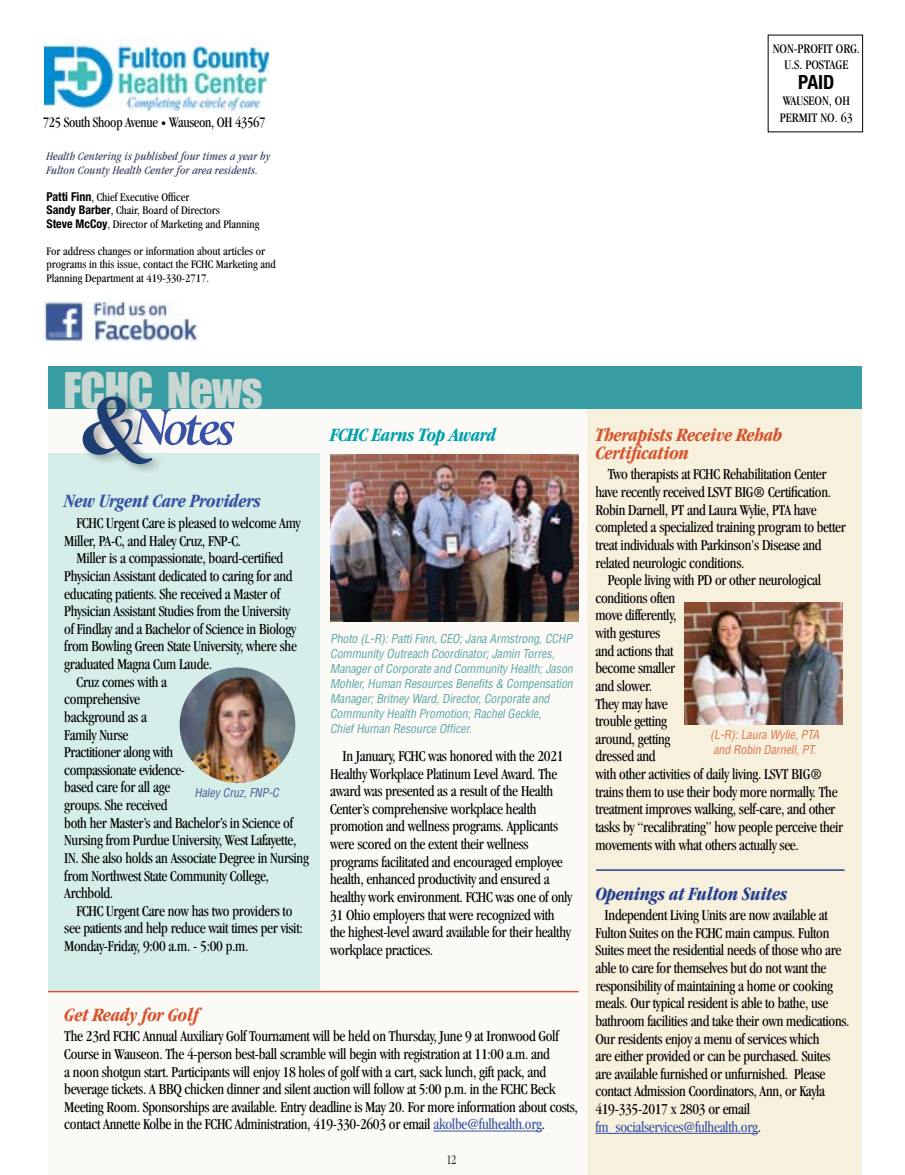
<style>
.page{position:relative;width:905px;height:1175px;background:#fff}
.page>*{position:absolute;margin:0;border:0;box-sizing:border-box;transform-origin:0 0}
.t1{font:italic 700 61.5px "Perpetua";letter-spacing:-.08em;color:#3953a4;scale:.92 1}
.t2{font:45px "Impact";letter-spacing:-.02em;color:#c8d7d2}
.t3{font:italic 700 condensed 19.5px/17.7px "Garamond";letter-spacing:-.02em;color:#d7552e}
.t4{font:italic 700 condensed 19.5px "Garamond";letter-spacing:-.02em;color:#3953a4}
.t5{font:italic 700 condensed 19.5px "Garamond";letter-spacing:-.02em;color:#25408f}
.t6{font:italic 700 condensed 19.5px "Garamond";letter-spacing:-.02em;color:#00a1ad}
.t7{font:700 condensed 19.5px "Helvetica Neue";color:#000}
.t8{font:condensed 15.6px/17.5px "Garamond";letter-spacing:-.02em;color:#000}
.t9{font:condensed 15px "Garamond";letter-spacing:-.02em;color:#000;scale:.95 1}
.t10{font:condensed 13.65px/16.5px "Garamond";color:#000;text-align:center}
.t11{font:condensed 13.5px/16.5px "Garamond";color:#000}
.t12{font:300 condensed 13.5px "Garamond";color:#000}
.t13{font:condensed 12.3px "Garamond";color:#000}
.t14{font:italic condensed 12px/15px "Helvetica";color:#5ea6a8}
.t15{font:condensed 12px/13.5px "Garamond";color:#000}
.t16{font:italic condensed 12px/13.5px "Garamond";letter-spacing:.01em;color:#353e5d}
.t17{font:italic condensed 12px/15px "Helvetica";color:#de744e}
.t18{font:italic condensed 12px "Helvetica";color:#4f5b9e}
.s1{font-size:12px}
.s2{font-family:"Helvetica Neue";font-weight:700}
.s3{font-size:97.5px;color:#1d3e73}
.s4{color:#3953a4}
</style>
<div class="page">
<div style="left:47px;top:453px;width:272px;height:538px;background:#d5eeea"></div>
<div style="left:587px;top:408px;width:276px;height:766px;background:#f7f0dd"></div>
<img style="left:45px;top:39px;width:223px;height:72px">
<img style="left:43px;top:301px;width:156px;height:41px">
<div style="left:46px;top:366px;width:816px;height:43px;background:#379da2"></div>
<div style="left:80px;top:391px;width:86px;height:82px;background:#000;opacity:.39"></div>
<div style="left:861px;top:342px;width:13px;height:832px;background:#fff"></div>
<img style="left:180px;top:667px;width:115px;height:116px;border-radius:58px">
<hr style="left:595px;top:1132px;width:162px;height:1px;background:#3953a4">
<hr style="left:433px;top:1130px;width:108px;height:1px;background:#3953a4">
<img style="left:330px;top:454px;width:248px;height:167px">
<img style="left:684px;top:602px;width:158px;height:123px">
<hr style="left:596px;top:869px;width:248px;height:1px;background:#25408f">
<hr style="left:46px;top:990px;width:532px;height:2px;background:#d7552e">
<div style="left:35px;top:359px;width:13px;height:815px;background:#fff"></div>
<p class="t9" style="left:43px;top:114px;width:236px">725 South Shoop Avenue <span class="s1">•</span> Wauseon, OH 43567</p>
<p class="t16" style="left:46px;top:150px;width:225px">Health Centering is published four times a year by<br>Fulton County Health Center for area residents.</p>
<p class="t13" style="left:46px;top:190px;width:144px"><span class="s2">Patti Finn</span>, Chief Executive Officer</p>
<p class="t15" style="left:46px;top:203px;width:214px"><span class="s2">Sandy Barber</span>, Chair, Board of Directors<br><span class="s2">Steve McCoy</span>, Director of Marketing and Planning</p>
<p class="t15" style="left:46px;top:244px;width:231px">For address changes or information about articles or programs in this issue, contact the FCHC Marketing and<br>Planning Department at 419-330-2717.</p>
<p class="t10" style="left:772px;top:40px;width:89px">NON-PROFIT ORG.<br>U.S. POSTAGE</p>
<p class="t7" style="left:798px;top:70px;width:38px">PAID</p>
<p class="t11" style="left:780px;top:92px;width:74px">WAUSEON, OH<br>PERMIT NO. 63</p>
<h2 class="t2" style="left:63px;top:356px;width:201px">FCHC News</h2>
<h1 class="t1" style="left:74px;top:388px;width:176px"><span class="s3">&amp;</span>Notes</h1>
<p class="t4" style="left:64px;top:490px;width:198px">New Urgent Care Providers</p>
<p class="t8" style="left:64px;top:514px;width:238px;text-indent:12px">FCHC Urgent Care is pleased to welcome Amy<br>Miller, PA-C, and Haley Cruz, FNP-C.</p>
<p class="t8" style="left:77px;top:549px;width:208px">Miller is a compassionate, board-certified</p>
<p class="t8" style="left:64px;top:567px;width:230px">Physician Assistant dedicated to caring for and</p>
<p class="t8" style="left:64px;top:584px;width:217px">educating patients. She received a Master of</p>
<p class="t8" style="left:64px;top:602px;width:227px">Physician Assistant Studies from the University</p>
<p class="t8" style="left:64px;top:620px;width:233px">of Findlay and a Bachelor of Science in Biology</p>
<p class="t8" style="left:64px;top:637px;width:234px">from Bowling Green State University, where she</p>
<p class="t8" style="left:64px;top:655px;width:149px">graduated Magna Cum Laude.</p>
<p class="t8" style="left:77px;top:672px;width:92px">Cruz comes with a</p>
<p class="t8" style="left:64px;top:690px;width:77px">comprehensive</p>
<p class="t8" style="left:64px;top:708px;width:84px">background as a</p>
<p class="t8" style="left:64px;top:725px;width:66px">Family Nurse</p>
<p class="t8" style="left:64px;top:743px;width:111px">Practitioner along with</p>
<p class="t8" style="left:64px;top:761px;width:122px">compassionate evidence-</p>
<p class="t8" style="left:64px;top:778px;width:107px">based care for all age</p>
<p class="t8" style="left:64px;top:796px;width:105px">groups. She received</p>
<p class="t8" style="left:64px;top:813px;width:230px">both her Master’s and Bachelor’s in Science of</p>
<p class="t8" style="left:64px;top:831px;width:233px">Nursing from Purdue University, West Lafayette,</p>
<p class="t8" style="left:64px;top:849px;width:246px">IN. She also holds an Associate Degree in Nursing</p>
<p class="t8" style="left:64px;top:866px;width:206px">from Northwest State Community College,</p>
<p class="t8" style="left:64px;top:884px;width:51px">Archbold.</p>
<p class="t8" style="left:77px;top:902px;width:217px">FCHC Urgent Care now has two providers to</p>
<p class="t8" style="left:64px;top:919px;width:240px">see patients and help reduce wait times per visit:</p>
<p class="t8" style="left:64px;top:937px;width:186px">Monday-Friday, 9:00 a.m. - 5:00 p.m.</p>
<p class="t18" style="left:194px;top:785px;width:88px">Haley Cruz,FNP-C</p>
<p class="t6" style="left:330px;top:424px;width:167px">FCHC Earns Top Award</p>
<p class="t14" style="left:330px;top:630px;width:247px">Photo (L-R):PattiFinn,CEO;Jana Armstrong,CCHP Community Outreach Coordinator;Jamin Torres, ManagerofCorporate and Community Health;Jason Mohler,Human Resources Benefits &amp; Compensation Manager;Britney Ward,Director,Corporate and Community Health Promotion;RachelGeckle, ChiefHuman Resource Officer.</p>
<p class="t8" style="left:330px;top:747px;width:244px;text-indent:12px">In January, FCHC was honored with the 2021<br>Healthy Workplace Platinum Level Award. The award was presented as a result of the Health Center’s comprehensive workplace health promotion and wellness programs. Applicants were scored on the extent their wellness programs facilitated and encouraged employee health, enhanced productivity and ensured a healthy work environment. FCHC was one of only 31 Ohio employers that were recognized with the highest-level award available for their healthy workplace practices.</p>
<p class="t3" style="left:64px;top:1005px;width:136px">Get Ready for Golf</p>
<p class="t8" style="left:64px;top:1027px;width:515px">The 23rd FCHC Annual Auxiliary Golf Tournament will be held on Thursday, June 9 at Ironwood Golf Course in Wauseon. The 4-person best-ball scramble will begin with registration at 11:00 a.m. and<br>a noon shotgun start. Participants will enjoy 18 holes of golf with a cart, sack lunch, gift pack, and beverage tickets. A BBQ chicken dinner and silent auction will follow at 5:00 p.m. in the FCHC Beck Meeting Room. Sponsorships are available. Entry deadline is May 20. For more information about costs, contact Annette Kolbe in the FCHC Administration, 419-330-2603 or email <span class="s4">akolbe@fulhealth.org</span>.</p>
<p class="t12" style="left:446px;top:1152px;width:11px">12</p>
<p class="t3" style="left:595px;top:426px;width:188px">Therapists Receive Rehab<br>Certification</p>
<p class="t8" style="left:607px;top:465px;width:220px">Two therapists at FCHC Rehabilitation Center</p>
<p class="t8" style="left:595px;top:483px;width:237px">have recently received LSVT BIG® Certification.</p>
<p class="t8" style="left:595px;top:501px;width:223px">Robin Darnell, PT and Laura Wylie, PTA have</p>
<p class="t8" style="left:595px;top:518px;width:252px">completed a specialized training program to better</p>
<p class="t8" style="left:595px;top:536px;width:228px">treat individuals with Parkinson's Disease and</p>
<p class="t8" style="left:595px;top:553px;width:151px">related neurologic conditions.</p>
<p class="t8" style="left:607px;top:571px;width:215px">People living with PD or other neurological</p>
<p class="t8" style="left:595px;top:589px;width:81px">conditions often</p>
<p class="t8" style="left:595px;top:606px;width:82px">move differently,</p>
<p class="t8" style="left:595px;top:624px;width:66px">with gestures</p>
<p class="t8" style="left:595px;top:642px;width:80px">and actions that</p>
<p class="t8" style="left:595px;top:659px;width:81px">become smaller</p>
<p class="t8" style="left:595px;top:677px;width:58px">and slower.</p>
<p class="t8" style="left:595px;top:694px;width:74px">They may have</p>
<p class="t8" style="left:595px;top:712px;width:73px">trouble getting</p>
<p class="t8" style="left:595px;top:730px;width:77px">around, getting</p>
<p class="t8" style="left:595px;top:747px;width:62px">dressed and</p>
<p class="t8" style="left:595px;top:765px;width:228px">with other activities of daily living. LSVT BIG®</p>
<p class="t8" style="left:595px;top:782px;width:244px">trains them to use their body more normally. The</p>
<p class="t8" style="left:595px;top:800px;width:241px">treatment improves walking, self-care, and other</p>
<p class="t8" style="left:595px;top:818px;width:249px">tasks by “recalibrating” how people perceive their</p>
<p class="t8" style="left:595px;top:835px;width:205px">movements with what others actually see.</p>
<p class="t5" style="left:595px;top:882px;width:194px">Openings at Fulton Suites</p>
<p class="t8" style="left:595px;top:906px;width:256px;text-indent:9px">Independent Living Units are now available at Fulton Suites on the FCHC main campus. Fulton Suites meet the residential needs of those who are able to care for themselves but do not want the responsibility of maintaining a home or cooking meals. Our typical resident is able to bathe, use bathroom facilities and take their own medications.<br>Our residents enjoy a menu of services which<br>are either provided or can be purchased. Suites are available furnished or unfurnished. Please contact Admission Coordinators, Ann, or Kayla 419-335-2017 x 2803 or email <span class="s4">fm_socialservices@fulhealth.org</span>.</p>
<p class="t17" style="left:710px;top:727px;width:113px">(L-R):Laura Wylie,PTA and Robin Darnell,PT.</p>
</div>
